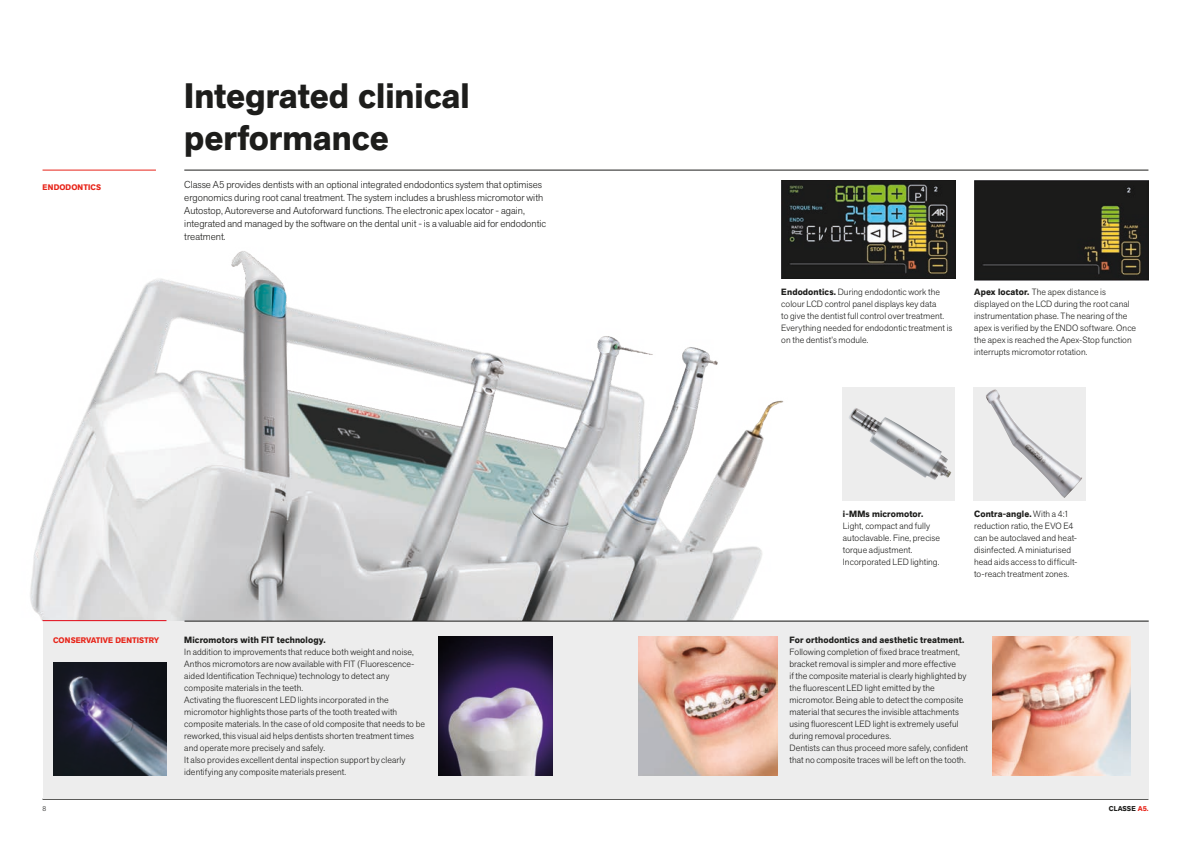
<style>
.page{position:relative;width:1191px;height:842px;background:#fff}
.page>*{position:absolute;margin:0;border:0;box-sizing:border-box;transform-origin:0 0}
.t1{font:700 35px/42px "Akzid Grtsk Next";color:#1d1d1b}
.t2{font:300 10px/13px "Akzid Grtsk Next";color:#1d1d1b}
.t3{font:300 9px/12px "Akzid Grtsk Next";letter-spacing:.01em;color:#1d1d1b}
.t4{font:700 9px "Akzid Grtsk Next";letter-spacing:.01em;color:#1d1d1b}
.t5{font:700 8px "Akzid Grtsk Next";letter-spacing:.01em;color:#e72419}
.t6{font:700 7px "Akzid Grtsk Next";letter-spacing:.01em;color:#1d1d1b}
.t7{font:300 7px "Akzid Grtsk Next";color:#1d1d1b}
.s1{font-weight:700}
.s2{color:#e72419}
</style>
<div class="page">
<hr style="left:184px;top:170px;width:964px;height:1px;background:#1d1d1b">
<hr style="left:43px;top:799px;width:1105px;height:1px;background:#1d1d1b">
<hr style="left:43px;top:170px;width:113px;height:1px;background:#e72419">
<div style="left:43px;top:621px;width:1105px;height:178px;background:#ededed"></div>
<img style="left:30px;top:251px;width:805px;height:370px">
<hr style="left:184px;top:621px;width:964px;height:1px;background:#1d1d1b">
<div style="left:973px;top:387px;width:113px;height:114px;background:#ededed"></div>
<img style="left:986px;top:389px;width:96px;height:109px">
<div style="left:842px;top:388px;width:113px;height:113px;background:#ededed"></div>
<img style="left:849px;top:408px;width:102px;height:72px">
<img style="left:781px;top:181px;width:174px;height:98px">
<img style="left:974px;top:181px;width:174px;height:99px">
<hr style="left:43px;top:620px;width:123px;height:1px;background:#e30614">
<img style="left:992px;top:637px;width:139px;height:138px">
<img style="left:638px;top:637px;width:139px;height:138px">
<img style="left:53px;top:662px;width:113px;height:113px">
<img style="left:439px;top:637px;width:114px;height:138px">
<h1 class="t1" style="left:184px;top:75px;width:287px">Integrated clinical performance</h1>
<p class="t5" style="left:43px;top:182px;width:60px">ENDODONTICS</p>
<p class="t2" style="left:184px;top:178px;width:363px">Classe A5 provides dentists with an optional integrated endodontics system that optimises ergonomics during root canal treatment. The system includes a brushless micromotor with Autostop, Autoreverse and Autoforward functions. The electronic apex locator - again, integrated and managed by the software on the dental unit - is a valuable aid for endodontic treatment.</p>
<p class="t5" style="left:53px;top:635px;width:108px">CONSERVATIVE DENTISTRY</p>
<p class="t4" style="left:184px;top:634px;width:143px">Micromotors with FIT technology.</p>
<p class="t3" style="left:184px;top:646px;width:242px">In addition to improvements that reduce both weight and noise, Anthos micromotors are now available with FIT (Fluorescence&shy;aided Identification Technique) technology to detect any composite materials in the teeth.<br>Activating the fluorescent LED lights incorporated in the micromotor highlights those parts of the tooth treated with composite materials. In the case of old composite that needs to be reworked, this visual aid helps dentists shorten treatment times and operate more precisely and safely.<br>It also provides excellent dental inspection support by clearly identifying any composite materials present.</p>
<p class="t3" style="left:781px;top:286px;width:173px"><span class="s1">Endodontics.</span> During endodontic work the colour LCD control panel displays key data<br>to give the dentist full control over treatment.<br>Everything needed for endodontic treatment is on the dentist’s module.</p>
<p class="t3" style="left:974px;top:286px;width:163px"><span class="s1">Apex locator.</span> The apex distance is displayed on the LCD during the root canal instrumentation phase. The nearing of the apex is verified by the ENDO software. Once the apex is reached the Apex-Stop function interrupts micromotor rotation.</p>
<p class="t4" style="left:843px;top:508px;width:82px">i-MMs micromotor.</p>
<p class="t3" style="left:843px;top:519px;width:99px">Light, compact and fully autoclavable. Fine, precise torque adjustment.<br>Incorporated LED lighting.</p>
<p class="t3" style="left:974px;top:507px;width:105px"><span class="s1">Contra-angle.</span> With a 4:1 reduction ratio, the EVO E4 can be autoclaved and heat&shy;disinfected. A miniaturised head aids access to difficult&shy;to-reach treatment zones.</p>
<p class="t4" style="left:789px;top:634px;width:176px">For orthodontics and aesthetic treatment.</p>
<p class="t3" style="left:789px;top:646px;width:180px">Following completion of fixed brace treatment, bracket removal is simpler and more effective<br>if the composite material is clearly highlighted by the fluorescent LED light emitted by the micromotor. Being able to detect the composite material that secures the invisible attachments using fluorescent LED light is extremely useful during removal procedures.<br>Dentists can thus proceed more safely, confident that no composite traces will be left on the tooth.</p>
<p class="t7" style="left:43px;top:804px;width:5px">8</p>
<p class="t6" style="left:1108px;top:804px;width:41px">CLASSE <span class="s2">A5.</span></p>
</div>
